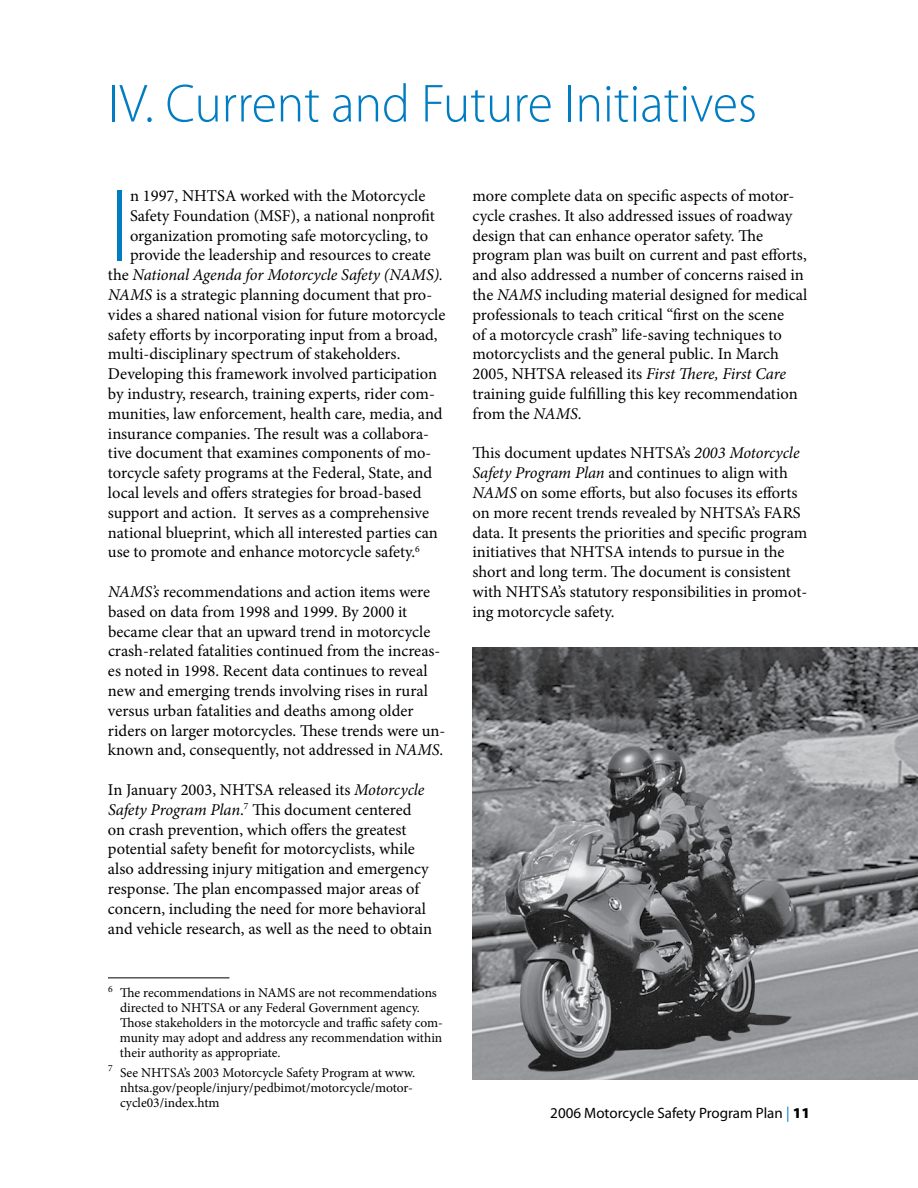
<style>
.page{position:relative;width:918px;height:1188px;background:#fff}
.page>*{position:absolute;margin:0;border:0;box-sizing:border-box;transform-origin:0 0}
.t1{font:300 104.7px "Myriad Pro";color:#007cc2}
.t2{font:300 54px "Myriad Pro";color:#007cc2}
.t3{font:16.5px/19.8px "Minion Pro";color:#000}
.t4{font:italic 16.5px "Minion Pro";letter-spacing:-.01em;color:#000}
.t5{font:15px "Myriad Pro";color:#000}
.t6{font:13.5px/15px "Minion Pro";letter-spacing:-.005em;color:#000}
.s1{font-style:normal}
.s2{font-style:italic}
.s3{color:#007cc2}
.s4{font-weight:900}
</style>
<div class="page">
<img style="left:472px;top:647px;width:446px;height:433px">
<hr style="left:108px;top:978px;width:122px;height:1px;background:#000">
<h2 class="t2" style="left:108px;top:71px;width:651px">IV. Current and Future Initiatives</h2>
<h1 class="t1" style="left:108px;top:162px;width:24px">I</h1>
<p class="t3" style="left:130px;top:186px;width:297px">n 1997, NHTSA worked with the Motorcycle</p>
<p class="t3" style="left:130px;top:206px;width:306px">Safety Foundation (MSF), a national nonprofit</p>
<p class="t3" style="left:130px;top:226px;width:300px">organization promoting safe motorcycling, to</p>
<p class="t3" style="left:130px;top:245px;width:302px">provide the leadership and resources to create</p>
<p class="t4" style="left:108px;top:264px;width:337px"><span class="s1">the</span> National Agenda for Motorcycle Safety (NAMS).</p>
<p class="t3" style="left:108px;top:285px;width:326px"><span class="s2">NAMS</span> is a strategic planning document that pro-</p>
<p class="t3" style="left:108px;top:305px;width:339px">vides a shared national vision for future motorcycle</p>
<p class="t3" style="left:108px;top:325px;width:331px">safety efforts by incorporating input from a broad,</p>
<p class="t3" style="left:108px;top:344px;width:294px">multi-disciplinary spectrum of stakeholders.</p>
<p class="t3" style="left:108px;top:364px;width:331px">Developing this framework involved participation</p>
<p class="t3" style="left:108px;top:384px;width:328px">by industry, research, training experts, rider com-</p>
<p class="t3" style="left:108px;top:404px;width:336px">munities, law enforcement, health care, media, and</p>
<p class="t3" style="left:108px;top:424px;width:323px">insurance companies. The result was a collabora-</p>
<p class="t3" style="left:108px;top:443px;width:325px">tive document that examines components of mo-</p>
<p class="t3" style="left:108px;top:463px;width:326px">torcycle safety programs at the Federal, State, and</p>
<p class="t3" style="left:108px;top:483px;width:315px">local levels and offers strategies for broad-based</p>
<p class="t3" style="left:108px;top:503px;width:323px">support and action. It serves as a comprehensive</p>
<p class="t3" style="left:108px;top:523px;width:331px">national blueprint, which all interested parties can</p>
<p class="t3" style="left:108px;top:542px;width:313px">use to promote and enhance motorcycle safety.<sup>6</sup></p>
<p class="t3" style="left:108px;top:582px;width:339px"><span class="s2">NAMS’s</span> recommendations and action items were based on data from 1998 and 1999. By 2000 it became clear that an upward trend in motorcycle crash-related fatalities continued from the increas&shy;es noted in 1998. Recent data continues to reveal new and emerging trends involving rises in rural versus urban fatalities and deaths among older riders on larger motorcycles. These trends were un&shy;known and, consequently, not addressed in <span class="s2">NAMS</span>.</p>
<p class="t3" style="left:108px;top:780px;width:326px">In January 2003, NHTSA released its <span class="s2">Motorcycle Safety Program Plan</span>.<sup>7</sup> This document centered on crash prevention, which offers the greatest potential safety benefit for motorcyclists, while also addressing injury mitigation and emergency response. The plan encompassed major areas of concern, including the need for more behavioral and vehicle research, as well as the need to obtain</p>
<p class="t6" style="left:120px;top:986px;width:325px;text-indent:-12px"><sup>6</sup> The recommendations in NAMS are not recommendations directed to NHTSA or any Federal Government agency.<br>Those stakeholders in the motorcycle and traffic safety com&shy;munity may adopt and address any recommendation within their authority as appropriate.</p>
<p class="t6" style="left:120px;top:1065px;width:297px;text-indent:-12px"><sup>7</sup> See NHTSA’s 2003 Motorcycle Safety Program at www. nhtsa.gov/people/injury/pedbimot/motorcycle/motor&shy;cycle03/index.htm</p>
<p class="t3" style="left:472px;top:186px;width:336px">more complete data on specific aspects of motor&shy;cycle crashes. It also addressed issues of roadway design that can enhance operator safety. The program plan was built on current and past efforts, and also addressed a number of concerns raised in the <span class="s2">NAMS</span> including material designed for medical professionals to teach critical “first on the scene<br>of a motorcycle crash” life-saving techniques to motorcyclists and the general public. In March 2005, NHTSA released its <span class="s2">First There, First Care </span>training guide fulfilling this key recommendation from the <span class="s2">NAMS</span>.</p>
<p class="t3" style="left:472px;top:443px;width:336px">This document updates NHTSA’s <span class="s2">2003 Motorcycle Safety Program Plan</span> and continues to align with <span class="s2">NAMS</span> on some efforts, but also focuses its efforts on more recent trends revealed by NHTSA’s FARS data. It presents the priorities and specific program initiatives that NHTSA intends to pursue in the short and long term. The document is consistent with NHTSA’s statutory responsibilities in promot&shy;ing motorcycle safety.</p>
<p class="t5" style="left:550px;top:1104px;width:251px">2006 Motorcycle Safety Program Plan <span class="s3">|</span> <span class="s4">11</span></p>
</div>
